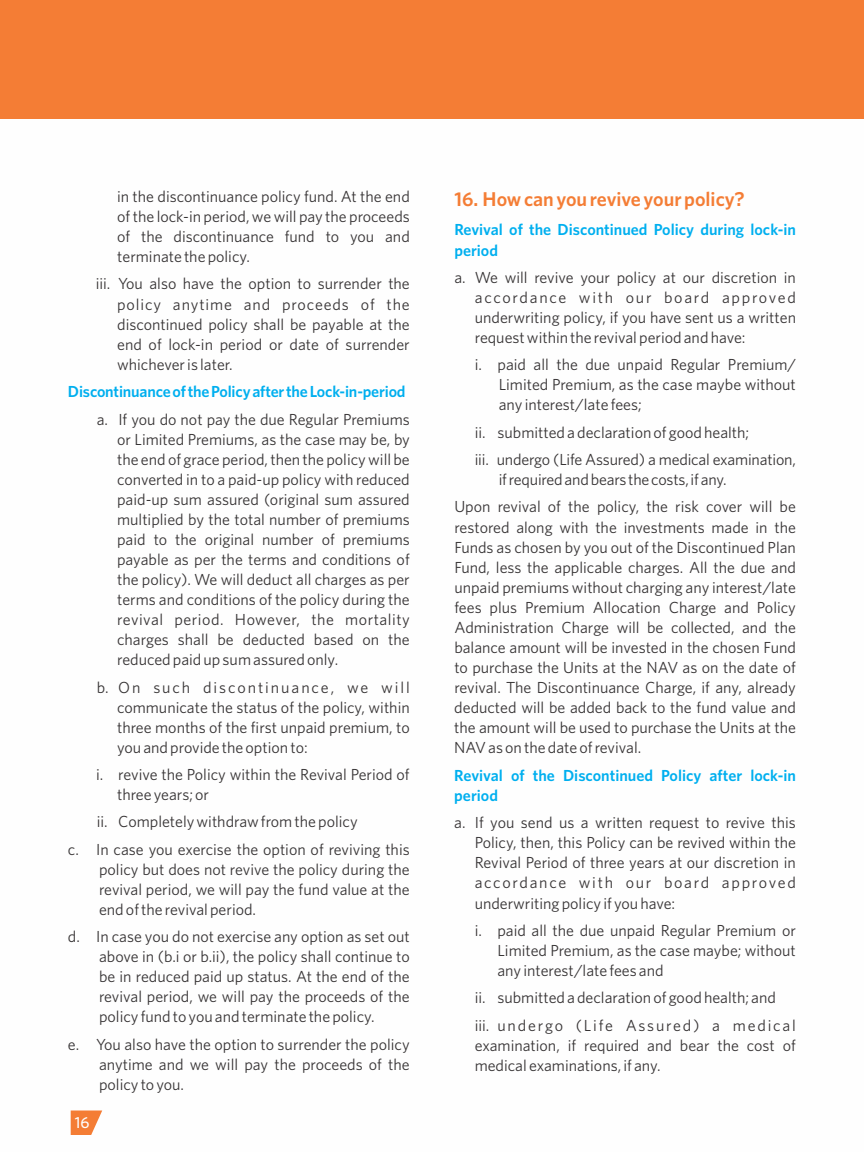
<style>
.page{position:relative;width:864px;height:1152px;background:#fff}
.page>*{position:absolute;margin:0;border:0;box-sizing:border-box;transform-origin:0 0}
.t1{font:600 20px "Whitney";color:#f47d35}
.t2{font:16px/20px "Whitney";color:#373435;text-align:justify}
.t3{font:600 16px/20.2px "Whitney";color:#00afef}
.t4{font:500 16px "Whitney";color:#fefefe}
</style>
<div class="page">
<div style="left:0;top:0;width:864px;height:119px;background:#f47d35"></div>
<svg style="left:71px;top:1111px;width:31px;height:24px"></svg>
<p class="t2" style="left:117px;top:188px;width:294px">in the discontinuance policy fund. At the end of the lock-in period, we will pay the proceeds of the discontinuance fund to you and terminate the policy.</p>
<p class="t2" style="left:117px;top:275px;width:294px;text-indent:-21px">iii. You also have the option to surrender the policy anytime and proceeds of the discontinued policy shall be payable at the end of lock-in period or date of surrender whichever is later.</p>
<p class="t3" style="left:68px;top:383px;width:339px">DiscontinuanceofthePolicyaftertheLock-in-period</p>
<p class="t2" style="left:117px;top:410px;width:294px;text-indent:-20px">a. If you do not pay the due Regular Premiums or Limited Premiums, as the case may be, by the end of grace period, then the policy will be converted in to a paid-up policy with reduced paid-up sum assured (original sum assured multiplied by the total number of premiums paid to the original number of premiums payable as per the terms and conditions of the policy). We will deduct all charges as per terms and conditions of the policy during the revival period. However, the mortality charges shall be deducted based on the reduced paid up sum assured only.</p>
<p class="t2" style="left:117px;top:678px;width:294px;text-indent:-20px">b. On such discontinuance, we will communicate the status of the policy, within three months of the first unpaid premium, to you and provide the option to:</p>
<p class="t2" style="left:117px;top:766px;width:294px;text-indent:-21px">i. revive the Policy within the Revival Period of three years; or</p>
<p class="t2" style="left:68px;top:809px;width:343px;line-height:27.4px;text-indent:29px">ii. Completely withdraw from the policy<br>c. In case you exercise the option of reviving this</p>
<p class="t2" style="left:99px;top:860px;width:312px">policy but does not revive the policy during the revival period, we will pay the fund value at the end of the revival period.</p>
<p class="t2" style="left:99px;top:928px;width:312px;text-indent:-31px">d. In case you do not exercise any option as set out above in (b.i or b.ii), the policy shall continue to be in reduced paid up status. At the end of the revival period, we will pay the proceeds of the policy fund to you and terminate the policy.</p>
<p class="t2" style="left:99px;top:1035px;width:312px;text-indent:-31px">e. You also have the option to surrender the policy anytime and we will pay the proceeds of the policy to you.</p>
<p class="t4" style="left:75px;top:1117px;width:16px">16</p>
<p class="t1" style="left:454px;top:192px;width:292px">16. How can you revive your policy?</p>
<p class="t3" style="left:454px;top:221px;width:343px">Revival of the Discontinued Policy during lock-in period</p>
<p class="t2" style="left:475px;top:269px;width:323px;text-indent:-20px">a. We will revive your policy at our discretion in accordance with our board approved underwriting policy, if you have sent us a written request within the revival period and have:</p>
<p class="t2" style="left:499px;top:356px;width:299px;text-indent:-24px">i. paid all the due unpaid Regular Premium/ Limited Premium, as the case maybe without any interest/late fees;</p>
<p class="t2" style="left:475px;top:420px;width:323px;line-height:27.4px">ii. submitted a declaration of good health;<br>iii. undergo (Life Assured) a medical examination,</p>
<p class="t2" style="left:454px;top:467px;width:343px;line-height:27.4px;text-indent:44px">ifrequiredandbears thecosts,ifany.<br>Upon revival of the policy, the risk cover will be</p>
<p class="t2" style="left:454px;top:518px;width:343px">restored along with the investments made in the Funds as chosen by you out of the Discontinued Plan Fund, less the applicable charges. All the due and unpaid premiums without charging any interest/late fees plus Premium Allocation Charge and Policy Administration Charge will be collected, and the balance amount will be invested in the chosen Fund to purchase the Units at the NAV as on the date of revival. The Discontinuance Charge, if any, already deducted will be added back to the fund value and the amount will be used to purchase the Units at the NAV as on the date of revival.</p>
<p class="t3" style="left:454px;top:766px;width:343px">Revival of the Discontinued Policy after lock-in period</p>
<p class="t2" style="left:475px;top:814px;width:323px;text-indent:-20px">a. If you send us a written request to revive this Policy, then, this Policy can be revived within the Revival Period of three years at our discretion in accordance with our board approved underwriting policy if you have:</p>
<p class="t2" style="left:497px;top:922px;width:300px;text-indent:-23px">i. paid all the due unpaid Regular Premium or Limited Premium, as the case maybe; without any interest/late fees and</p>
<p class="t2" style="left:475px;top:985px;width:323px;line-height:27.4px">ii. submitted a declaration of good health; and<br>iii. undergo (Life Assured) a medical</p>
<p class="t2" style="left:475px;top:1036px;width:323px">examination, if required and bear the cost of medical examinations, if any.</p>
</div>
